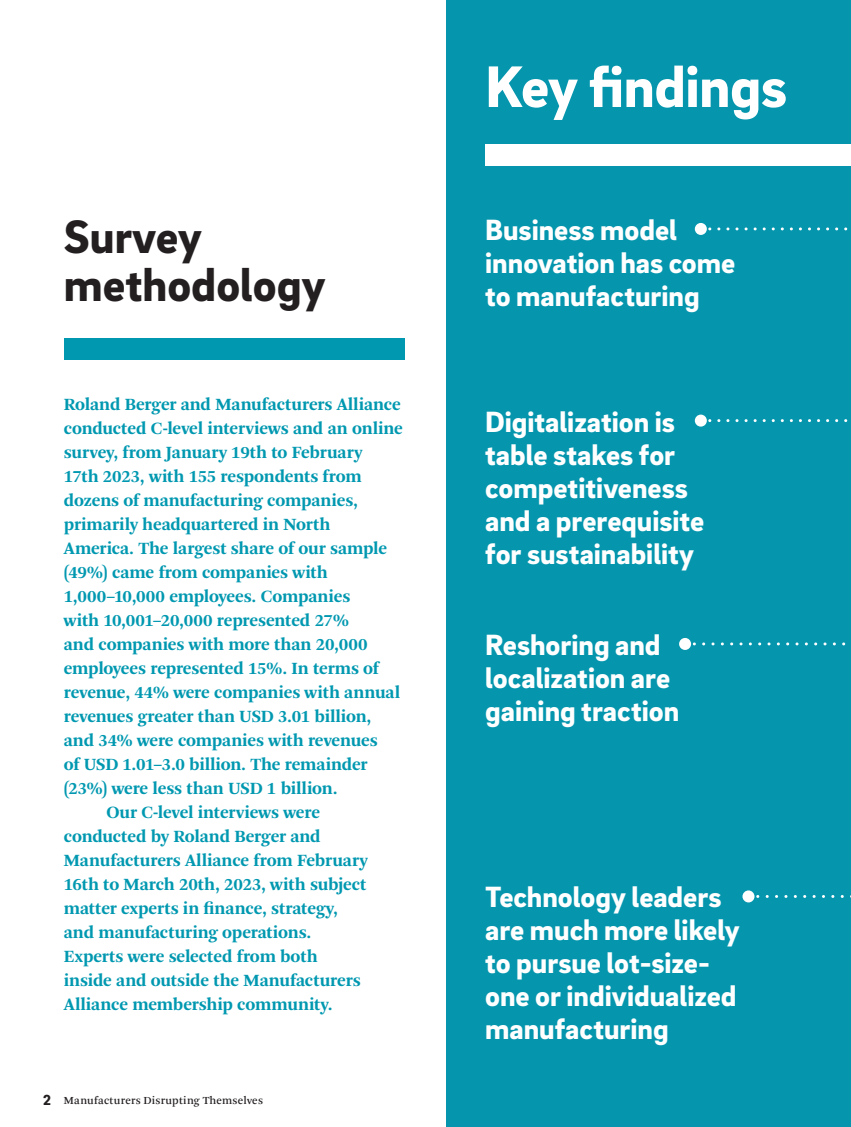
<style>
.page{position:relative;width:851px;height:1127px;background:#fff}
.page>*{position:absolute;margin:0;border:0;box-sizing:border-box;transform-origin:0 0}
.Headline_2{font:900 60px "Brix Sans";letter-spacing:-.005em;color:#fff}
.t1{font:900 48px/48px "Brix Sans";color:#231f20}
.Headline_2-2{font:900 30px/33px "Brix Sans";color:#fff}
.t2{font:700 18px/24px "Arnhem Pro";letter-spacing:-.005em;color:#0098b0}
.t3{font:11.25px "Arnhem Pro";letter-spacing:.02em;color:#231f20}
.s1{font-family:"Brix Sans";font-weight:900;font-size:15px}
</style>
<div class="page">
<div style="left:446px;top:0;width:404px;height:1127px;background:#0596ae"></div>
<div style="left:64px;top:338px;width:340px;height:21px;background:#0098b0"></div>
<svg style="left:709px;top:227px;width:142px;height:3px"></svg>
<div style="left:694px;top:223px;width:12px;height:12px;background:#fff;border-radius:50%"></div>
<svg style="left:694px;top:642px;width:157px;height:3px"></svg>
<div style="left:679px;top:638px;width:12px;height:12px;background:#fff;border-radius:50%"></div>
<svg style="left:709px;top:419px;width:142px;height:3px"></svg>
<div style="left:694px;top:415px;width:12px;height:12px;background:#fff;border-radius:50%"></div>
<svg style="left:757px;top:895px;width:94px;height:3px"></svg>
<div style="left:742px;top:890px;width:12px;height:12px;background:#fff;border-radius:50%"></div>
<div style="left:485px;top:144px;width:365px;height:21px;background:#fff"></div>
<p class="t1" style="left:64px;top:210px;width:263px">Survey methodology</p>
<p class="t2" style="left:64px;top:392px;width:341px">Roland Berger and Manufacturers Alliance conducted C-level interviews and an online survey, from January 19th to February<br>17th 2023, with 155 respondents from dozens of manufacturing companies, primarily headquartered in North America. The largest share of our sample (49%) came from companies with 1,000–10,000 employees. Companies<br>with 10,001–20,000 represented 27%<br>and companies with more than 20,000 employees represented 15%. In terms of revenue, 44% were companies with annual revenues greater than USD 3.01 billion, and 34% were companies with revenues<br>of USD 1.01–3.0 billion. The remainder (23%) were less than USD 1 billion.</p>
<p class="t2" style="left:64px;top:800px;width:305px;text-indent:43px">Our C-level interviews were conducted by Roland Berger and Manufacturers Alliance from February 16th to March 20th, 2023, with subject matter experts in finance, strategy, and manufacturing operations.<br>Experts were selected from both inside and outside the Manufacturers Alliance membership community.</p>
<p class="t3" style="left:43px;top:1093px;width:221px"><span class="s1">2</span> Manufacturers Disrupting Themselves</p>
<p class="Headline_2" style="left:485px;top:47px;width:303px">Key findings</p>
<p class="Headline_2-2" style="left:485px;top:212px;width:251px">Business model innovation has come to manufacturing</p>
<p class="Headline_2-2" style="left:485px;top:404px;width:221px">Digitalization is table stakes for competitiveness and a prerequisite for sustainability</p>
<p class="Headline_2-2" style="left:485px;top:626px;width:195px">Reshoring and localization are gaining traction</p>
<p class="Headline_2-2" style="left:485px;top:879px;width:256px">Technology leaders are much more likely to pursue lot-size&shy;one or individualized manufacturing</p>
</div>
